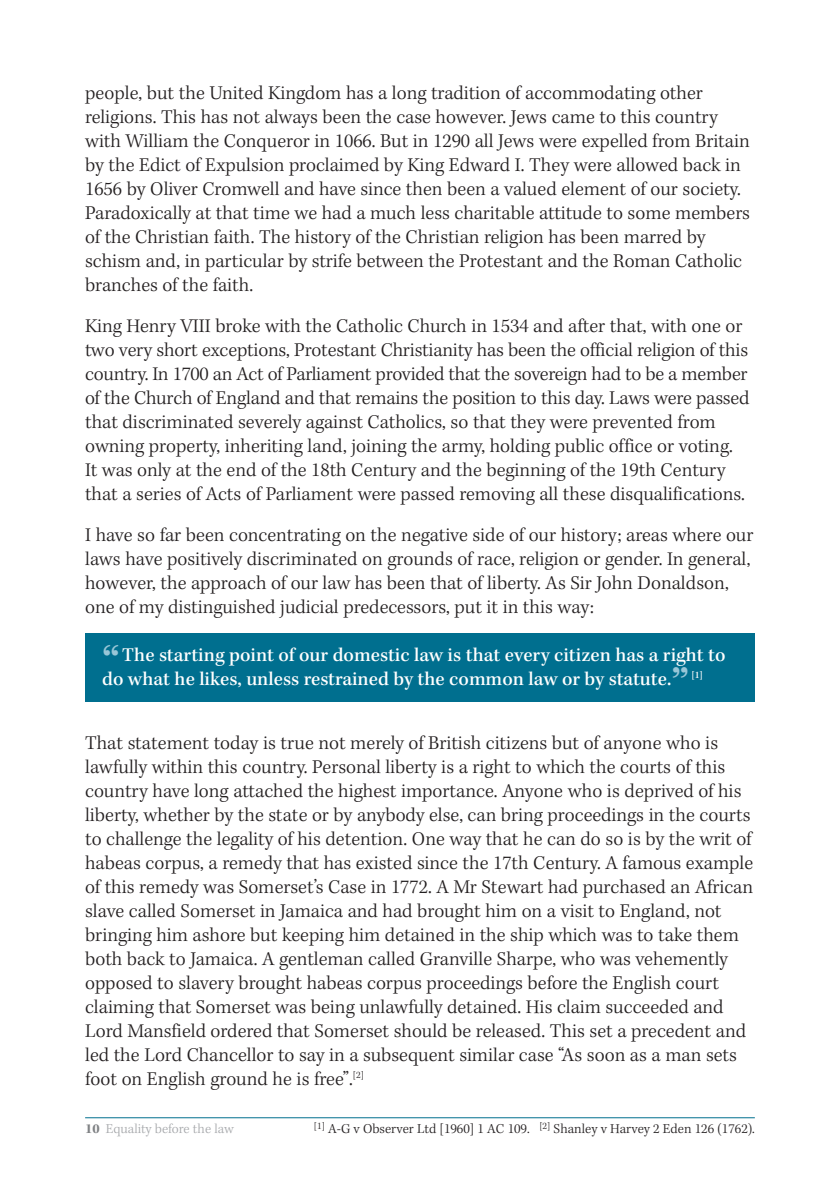
<style>
.page{position:relative;width:840px;height:1191px;background:#fff}
.page>*{position:absolute;margin:0;border:0;box-sizing:border-box;transform-origin:0 0}
.t1{font:500 48px "Kepler Std";color:#98c6d7}
.t2{font:300 20px/24px "Kepler Std";color:#231f20}
.t3{font:500 20px/24px "Kepler Std";color:#fff}
.t4{font:300 14px "Kepler Std";color:#231f20}
.t5{font:300 14px "Kepler Std";color:#a7a9ac}
.t6{font:500 10px "Kepler Std";color:#fff}
.s1{font-weight:700;color:#808285}
</style>
<div class="page">
<div style="left:85px;top:634px;width:669px;height:68px;background:#006f8f"></div>
<hr style="left:85px;top:1117px;width:669px;height:1px;background:#006f8f">
<p class="t2" style="left:85px;top:82px;width:666px">people, but the United Kingdom has a long tradition of accommodating other religions. This has not always been the case however. Jews came to this country with William the Conqueror in 1066. But in 1290 all Jews were expelled from Britain by the Edict of Expulsion proclaimed by King Edward I. They were allowed back in 1656 by Oliver Cromwell and have since then been a valued element of our society.<br>Paradoxically at that time we had a much less charitable attitude to some members of the Christian faith. The history of the Christian religion has been marred by schism and, in particular by strife between the Protestant and the Roman Catholic branches of the faith.</p>
<p class="t2" style="left:85px;top:315px;width:665px">King Henry VIII broke with the Catholic Church in 1534 and after that, with one or two very short exceptions, Protestant Christianity has been the official religion of this country. In 1700 an Act of Parliament provided that the sovereign had to be a member of the Church of England and that remains the position to this day. Laws were passed that discriminated severely against Catholics, so that they were prevented from owning property, inheriting land, joining the army, holding public office or voting.<br>It was only at the end of the 18th Century and the beginning of the 19th Century that a series of Acts of Parliament were passed removing all these disqualifications.</p>
<p class="t2" style="left:85px;top:524px;width:669px">I have so far been concentrating on the negative side of our history; areas where our laws have positively discriminated on grounds of race, religion or gender. In general, however, the approach of our law has been that of liberty. As Sir John Donaldson, one of my distinguished judicial predecessors, put it in this way:</p>
<h1 class="t1" style="left:102px;top:645px;width:19px">“</h1>
<p class="t3" style="left:102px;top:644px;width:624px;text-indent:20px">The starting point of our domestic law is that every citizen has a right to do what he likes, unless restrained by the common law or by statute.</p>
<h1 class="t1" style="left:671px;top:667px;width:19px">”</h1>
<p class="t6" style="left:691px;top:671px;width:13px">[1]</p>
<p class="t2" style="left:85px;top:732px;width:669px">That statement today is true not merely of British citizens but of anyone who is lawfully within this country. Personal liberty is a right to which the courts of this country have long attached the highest importance. Anyone who is deprived of his liberty, whether by the state or by anybody else, can bring proceedings in the courts to challenge the legality of his detention. One way that he can do so is by the writ of habeas corpus, a remedy that has existed since the 17th Century. A famous example of this remedy was Somerset’s Case in 1772. A Mr Stewart had purchased an African slave called Somerset in Jamaica and had brought him on a visit to England, not bringing him ashore but keeping him detained in the ship which was to take them both back to Jamaica. A gentleman called Granville Sharpe, who was vehemently opposed to slavery brought habeas corpus proceedings before the English court claiming that Somerset was being unlawfully detained. His claim succeeded and Lord Mansfield ordered that Somerset should be released. This set a precedent and led the Lord Chancellor to say in a subsequent similar case “As soon as a man sets foot on English ground he is free”.<sup>[2]</sup></p>
<p class="t5" style="left:85px;top:1122px;width:150px"><span class="s1">10</span> Equality before the law</p>
<p class="t4" style="left:314px;top:1122px;width:442px"><sup>[1]</sup> A-G v Observer Ltd [1960] 1 AC 109. <sup>[2]</sup> Shanley v Harvey 2 Eden 126 (1762).</p>
</div>
